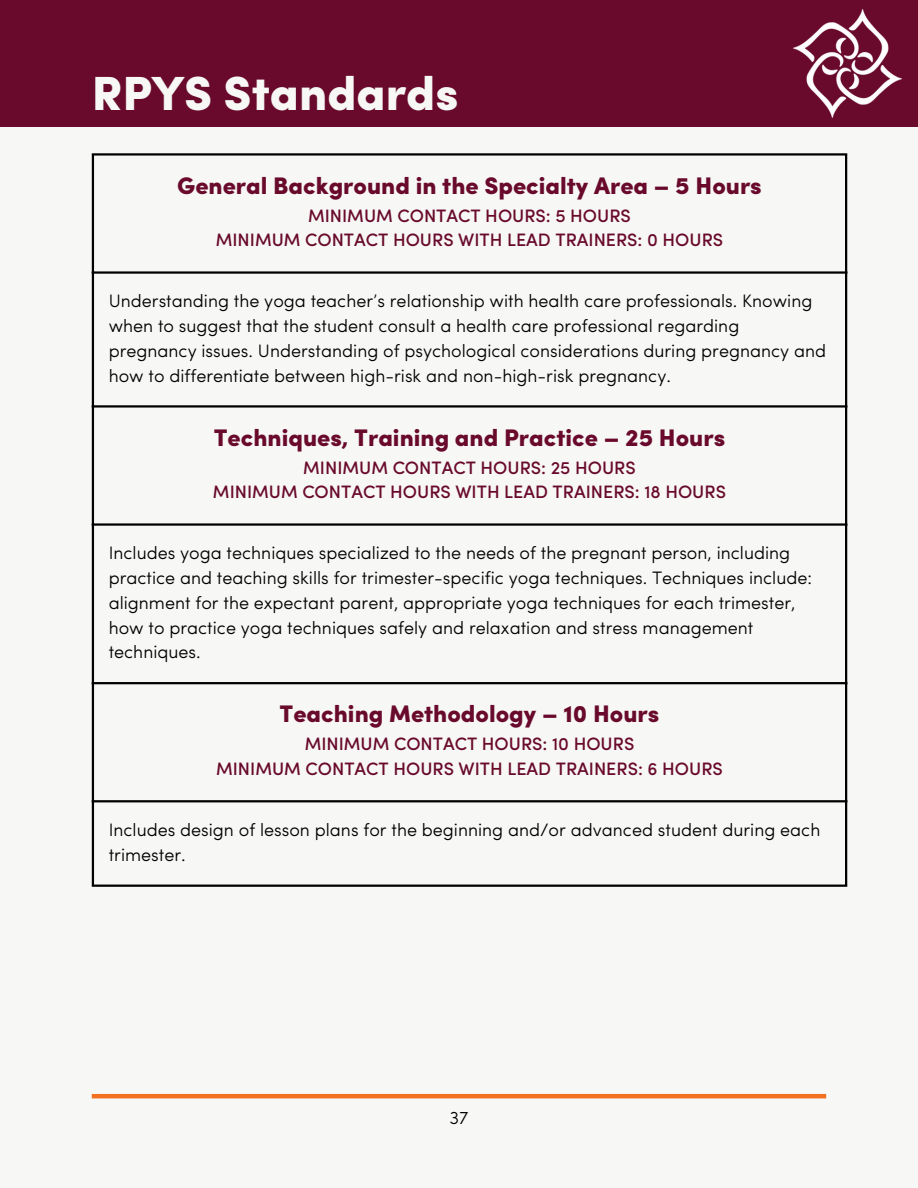
<style>
.page{position:relative;width:918px;height:1188px;background:#f7f7f5}
.page>*{position:absolute;margin:0;border:0;box-sizing:border-box;transform-origin:0 0}
.t1{font:900 48px "Sofia Pro";color:#f7f7f5}
.t2{font:900 24px "Sofia Pro";color:#690a2c}
.t3{font:300 18px/24.8px "Sofia Pro";color:#000}
.t4{font:500 18px "Sofia Pro";color:#690a2c}
</style>
<div class="page">
<hr style="left:92px;top:156px;width:2px;height:729px;background:#000">
<hr style="left:845px;top:156px;width:2px;height:729px;background:#000">
<hr style="left:92px;top:153px;width:755px;height:3px;background:#000">
<hr style="left:92px;top:271px;width:755px;height:3px;background:#000">
<hr style="left:92px;top:405px;width:755px;height:3px;background:#000">
<hr style="left:92px;top:523px;width:755px;height:3px;background:#000">
<hr style="left:92px;top:682px;width:755px;height:2px;background:#000">
<hr style="left:92px;top:800px;width:755px;height:2px;background:#000">
<hr style="left:92px;top:885px;width:755px;height:2px;background:#000">
<div style="left:0;top:0;width:918px;height:126px;background:#690a2c"></div>
<img style="left:793px;top:9px;width:108px;height:108px">
<hr style="left:92px;top:1094px;width:734px;height:4px;background:#f37021">
<p class="t1" style="left:92px;top:74px;width:368px">RPYS Standards</p>
<h1 class="t2" style="left:177px;top:176px;width:586px">General Background in the Specialty Area – 5 Hours</h1>
<p class="t4" style="left:308px;top:208px;width:324px">MINIMUM CONTACT HOURS: 5 HOURS</p>
<p class="t4" style="left:216px;top:233px;width:509px">MINIMUM CONTACT HOURS WITH LEAD TRAINERS: 0 HOURS</p>
<p class="t3" style="left:109px;top:291px;width:719px">Understanding the yoga teacher’s relationship with health care professionals. Knowing when to suggest that the student consult a health care professional regarding pregnancy issues. Understanding of psychological considerations during pregnancy and how to differentiate between high-risk and non-high-risk pregnancy.</p>
<p class="t2" style="left:214px;top:428px;width:513px">Techniques, Training and Practice – 25 Hours</p>
<p class="t4" style="left:303px;top:460px;width:334px">MINIMUM CONTACT HOURS: 25 HOURS</p>
<p class="t4" style="left:213px;top:485px;width:515px">MINIMUM CONTACT HOURS WITH LEAD TRAINERS: 18 HOURS</p>
<p class="t3" style="left:109px;top:543px;width:705px">Includes yoga techniques specialized to the needs of the pregnant person, including practice and teaching skills for trimester-specific yoga techniques. Techniques include: alignment for the expectant parent, appropriate yoga techniques for each trimester, how to practice yoga techniques safely and relaxation and stress management techniques.</p>
<p class="t2" style="left:280px;top:704px;width:381px">Teaching Methodology – 10 Hours</p>
<p class="t4" style="left:305px;top:737px;width:331px">MINIMUM CONTACT HOURS: 10 HOURS</p>
<p class="t4" style="left:216px;top:762px;width:508px">MINIMUM CONTACT HOURS WITH LEAD TRAINERS: 6 HOURS</p>
<p class="t3" style="left:109px;top:819px;width:713px">Includes design of lesson plans for the beginning and/or advanced student during each trimester.</p>
<p class="t3" style="left:450px;top:1107px;width:20px">37</p>
</div>
